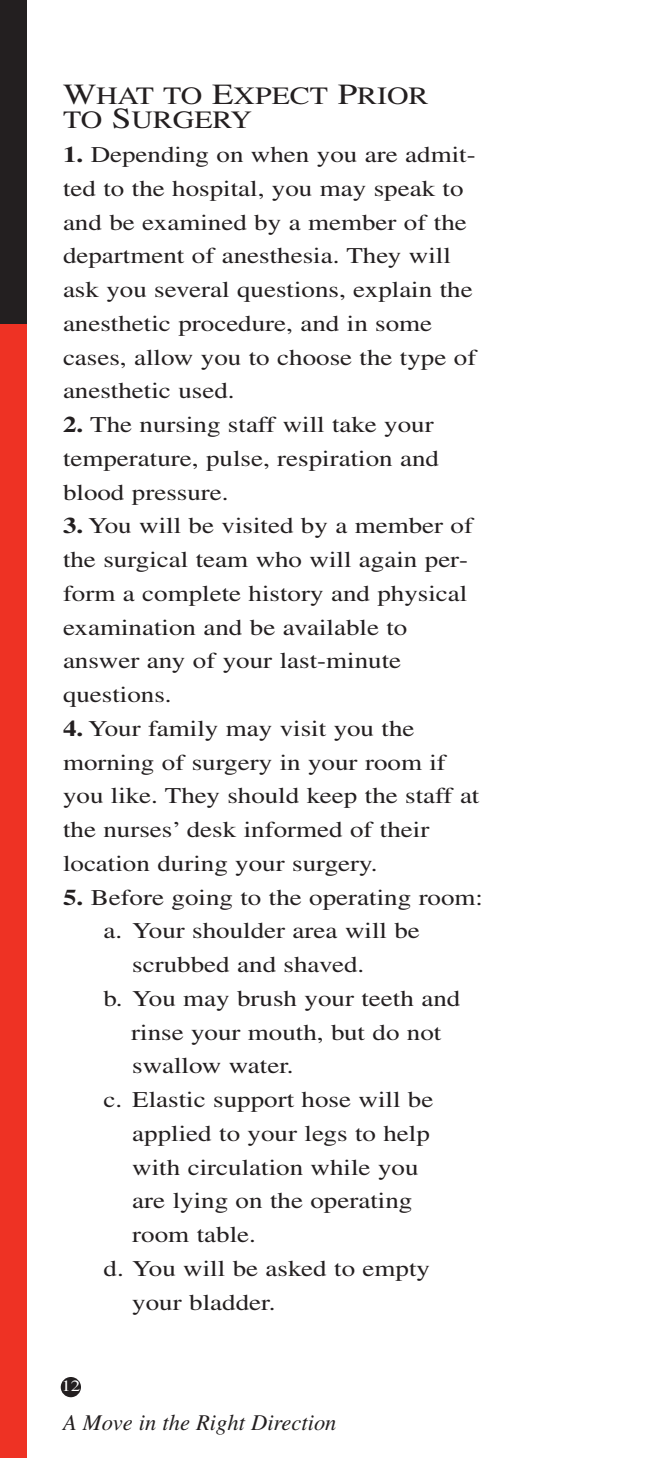
<style>
.page{position:relative;width:648px;height:1458px;background:#fff}
.page>*{position:absolute;margin:0;border:0;box-sizing:border-box;transform-origin:0 0}
.t1{font:24.97px/24.8px "Times";color:#231f20;scale:1.2 1}
.t2{font:22.5px/33.8px "Times";color:#231f20;scale:1.2 1}
.t3{font:italic 22.5px "Times";color:#231f20}
.t4{font:15.75px "Times";color:#fff;scale:1.2 1}
.s1{font-size:29.25px}
.s2{font-weight:700}
</style>
<div class="page">
<div style="left:61px;top:1377px;width:20px;height:20px;background:#231f20;border-radius:50%"></div>
<div style="left:0;top:324px;width:27px;height:1134px;background:#ee3224"></div>
<div style="left:0;top:0;width:27px;height:324px;background:#231f20"></div>
<p class="t1" style="left:63px;top:85px;width:306px"><span class="s1">W</span>HAT TO <span class="s1">E</span>XPECT <span class="s1">P</span>RIOR<br>TO <span class="s1">S</span>URGERY</p>
<p class="t2" style="left:63px;top:140px;width:346px"><span class="s2">1.</span> Depending on when you are admit&shy;ted to the hospital, you may speak to and be examined by a member of the department of anesthesia. They will ask you several questions, explain the anesthetic procedure, and in some cases, allow you to choose the type of anesthetic used.</p>
<p class="t2" style="left:63px;top:410px;width:315px"><span class="s2">2.</span> The nursing staff will take your temperature, pulse, respiration and blood pressure.</p>
<p class="t2" style="left:63px;top:511px;width:343px"><span class="s2">3.</span> You will be visited by a member of the surgical team who will again per&shy;form a complete history and physical examination and be available to answer any of your last-minute questions.</p>
<p class="t2" style="left:63px;top:714px;width:349px"><span class="s2">4.</span> Your family may visit you the morning of surgery in your room if you like. They should keep the staff at the nurses’ desk informed of their location during your surgery.</p>
<p class="t2" style="left:63px;top:882px;width:352px"><span class="s2">5.</span> Before going to the operating room:</p>
<p class="t2" style="left:104px;top:916px;width:265px">a. Your shoulder area will be</p>
<p class="t2" style="left:132px;top:950px;width:195px">scrubbed and shaved.</p>
<p class="t2" style="left:104px;top:984px;width:299px">b. You may brush your teeth and</p>
<p class="t2" style="left:131px;top:1017px;width:260px">rinse your mouth, but do not</p>
<p class="t2" style="left:132px;top:1051px;width:136px">swallow water.</p>
<p class="t2" style="left:104px;top:1085px;width:276px">c. Elastic support hose will be</p>
<p class="t2" style="left:132px;top:1119px;width:250px">applied to your legs to help</p>
<p class="t2" style="left:132px;top:1152px;width:240px">with circulation while you</p>
<p class="t2" style="left:132px;top:1186px;width:235px">are lying on the operating</p>
<p class="t2" style="left:132px;top:1220px;width:105px">room table.</p>
<p class="t2" style="left:104px;top:1254px;width:274px">d. You will be asked to empty</p>
<p class="t2" style="left:132px;top:1287px;width:121px">your bladder.</p>
<p class="t4" style="left:61px;top:1380px;width:17px">12</p>
<p class="t3" style="left:63px;top:1414px;width:275px">A Move in the Right Direction</p>
</div>
